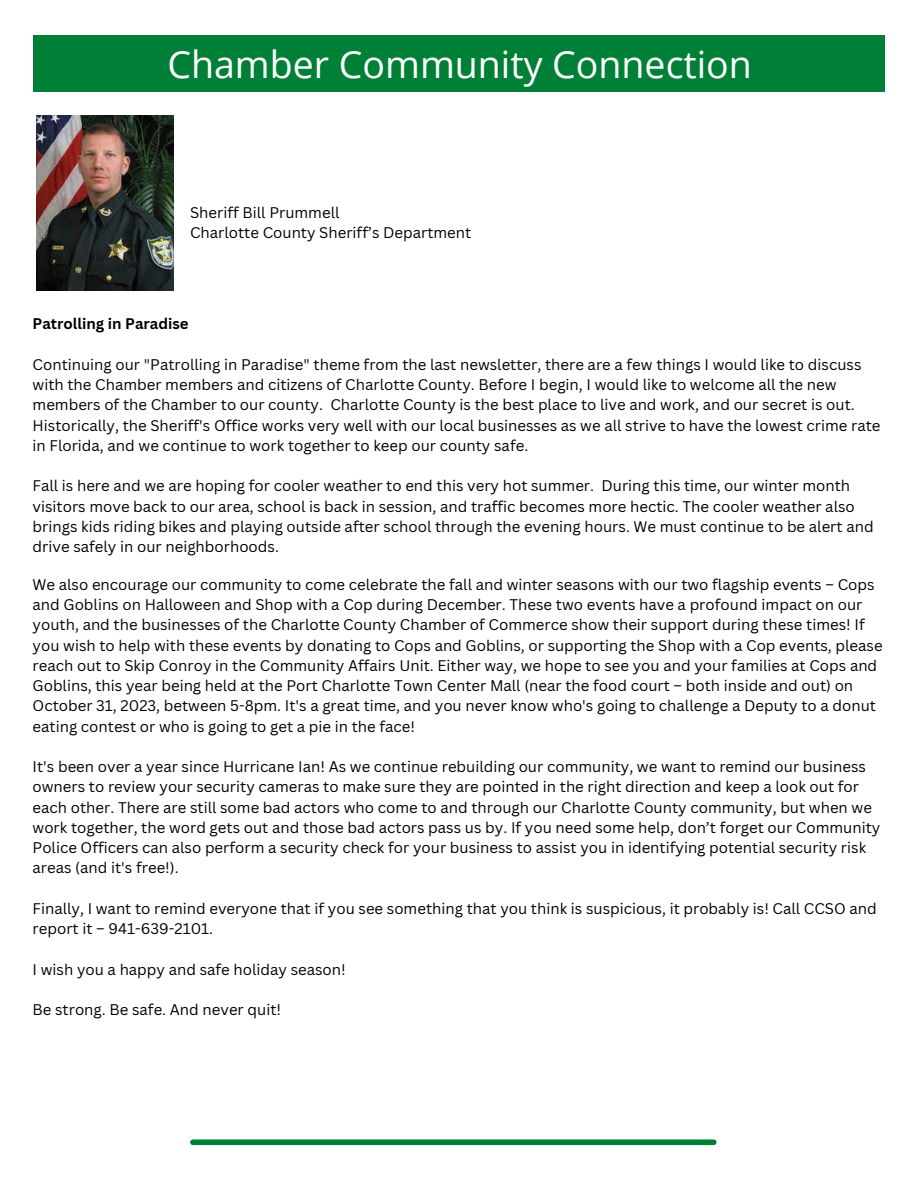
<style>
.page{position:relative;width:918px;height:1188px;background:#fff}
.page>*{position:absolute;margin:0;border:0;box-sizing:border-box;transform-origin:0 0}
.t1{font:37.5px "Open Sans";color:#fff}
.t2{font:15px/20.2px "Canva Sans";color:#000}
.t3{font:700 15px "Canva Sans";color:#000}
</style>
<div class="page">
<div style="left:193px;top:1139px;width:521px;height:6px;background:#008037"></div>
<img style="left:36px;top:115px;width:138px;height:176px">
<div style="left:33px;top:36px;width:851px;height:56px;background:#008037"></div>
<p class="t1" style="left:167px;top:38px;width:586px">Chamber Community Connection</p>
<p class="t2" style="left:190px;top:202px;width:151px">Sheriff Bill Prummell</p>
<p class="t2" style="left:190px;top:222px;width:283px">Charlotte County Sheriff’s Department</p>
<p class="t3" style="left:33px;top:313px;width:158px">Patrolling in Paradise</p>
<p class="t2" style="left:33px;top:354px;width:849px">Continuing our "Patrolling in Paradise" theme from the last newsletter, there are a few things I would like to discuss with the Chamber members and citizens of Charlotte County. Before I begin, I would like to welcome all the new members of the Chamber to our county. Charlotte County is the best place to live and work, and our secret is out.<br>Historically, the Sheriff's Office works very well with our local businesses as we all strive to have the lowest crime rate in Florida, and we continue to work together to keep our county safe.</p>
<p class="t2" style="left:33px;top:475px;width:843px">Fall is here and we are hoping for cooler weather to end this very hot summer. During this time, our winter month visitors move back to our area, school is back in session, and traffic becomes more hectic. The cooler weather also brings kids riding bikes and playing outside after school through the evening hours. We must continue to be alert and drive safely in our neighborhoods.</p>
<p class="t2" style="left:33px;top:574px;width:852px">We also encourage our community to come celebrate the fall and winter seasons with our two flagship events – Cops and Goblins on Halloween and Shop with a Cop during December. These two events have a profound impact on our youth, and the businesses of the Charlotte County Chamber of Commerce show their support during these times! If you wish to help with these events by donating to Cops and Goblins, or supporting the Shop with a Cop events, please reach out to Skip Conroy in the Community Affairs Unit. Either way, we hope to see you and your families at Cops and Goblins, this year being held at the Port Charlotte Town Center Mall (near the food court – both inside and out) on October 31, 2023, between 5-8pm. It's a great time, and you never know who's going to challenge a Deputy to a donut eating contest or who is going to get a pie in the face!</p>
<p class="t2" style="left:33px;top:756px;width:849px">It's been over a year since Hurricane Ian! As we continue rebuilding our community, we want to remind our business owners to review your security cameras to make sure they are pointed in the right direction and keep a look out for each other. There are still some bad actors who come to and through our Charlotte County community, but when we work together, the word gets out and those bad actors pass us by. If you need some help, don’t forget our Community Police Officers can also perform a security check for your business to assist you in identifying potential security risk areas (and it's free!).</p>
<p class="t2" style="left:33px;top:898px;width:846px">Finally, I want to remind everyone that if you see something that you think is suspicious, it probably is! Call CCSO and report it – 941-639-2101.</p>
<p class="t2" style="left:33px;top:959px;width:315px">I wish you a happy and safe holiday season!</p>
<p class="t2" style="left:33px;top:999px;width:250px">Be strong. Be safe. And never quit!</p>
</div>
